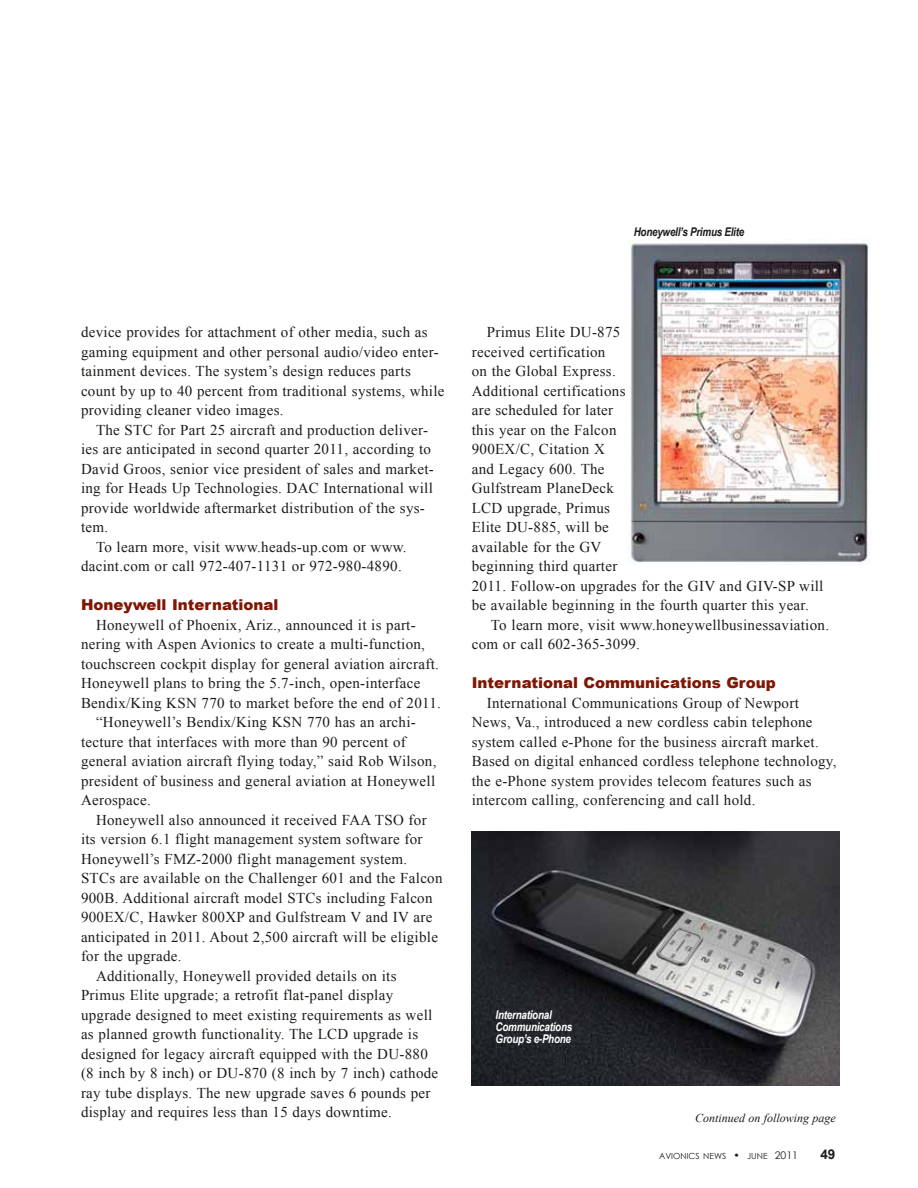
<style>
.page{position:relative;width:918px;height:1188px;background:#fff}
.page>*{position:absolute;margin:0;border:0;box-sizing:border-box;transform-origin:0 0}
.t1{font:15px/19.5px "Times New Roman";letter-spacing:.02em;color:#1c1c1a}
.t2{font:900 15px "Arial";color:#7e1805}
.t3{font:700 13.5px "Arial";color:#1c1c1a}
.t4{font:italic 700 12px/12px "Arial Narrow";letter-spacing:-.02em;color:#fff}
.t5{font:italic 12px "Times New Roman";color:#1c1c1a}
.t6{font:italic 700 12px "Arial Narrow";letter-spacing:-.02em;color:#1c1c1a}
.t7{font:8.4px "Century Gothic";color:#1c1c1a}
.s1{font-size:10.5px}
</style>
<div class="page">
<img style="left:628px;top:240px;width:242px;height:325px">
<img style="left:472px;top:832px;width:368px;height:253px">
<p class="t6" style="left:634px;top:223px;width:112px">Honeywell’s Primus Elite</p>
<p class="t1" style="left:81px;top:322px;width:365px">device provides for attachment of other media, such as gaming equipment and other personal audio/video enter&shy;tainment devices. The system’s design reduces parts count by up to 40 percent from traditional systems, while providing cleaner video images.</p>
<p class="t1" style="left:96px;top:420px;width:334px">The STC for Part 25 aircraft and production deliver-</p>
<p class="t1" style="left:81px;top:439px;width:352px">ies are anticipated in second quarter 2011, according to</p>
<p class="t1" style="left:81px;top:459px;width:354px">David Groos, senior vice president of sales and market-</p>
<p class="t1" style="left:81px;top:478px;width:353px">ing for Heads Up Technologies. DAC International will</p>
<p class="t1" style="left:81px;top:498px;width:345px">provide worldwide aftermarket distribution of the sys-</p>
<p class="t1" style="left:81px;top:517px;width:29px">tem.</p>
<p class="t1" style="left:96px;top:537px;width:312px">To learn more, visit www.heads-up.com or www.</p>
<p class="t1" style="left:81px;top:556px;width:322px">dacint.com or call 972-407-1131 or 972-980-4890.</p>
<p class="t2" style="left:81px;top:594px;width:199px">Honeywell International</p>
<p class="t1" style="left:96px;top:615px;width:321px">Honeywell of Phoenix, Ariz., announced it is part-</p>
<p class="t1" style="left:81px;top:634px;width:346px">nering with Aspen Avionics to create a multi-function,</p>
<p class="t1" style="left:81px;top:654px;width:360px">touchscreen cockpit display for general aviation aircraft.</p>
<p class="t1" style="left:81px;top:673px;width:341px">Honeywell plans to bring the 5.7-inch, open-interface</p>
<p class="t1" style="left:81px;top:693px;width:362px">Bendix/King KSN 770 to market before the end of 2011.</p>
<p class="t1" style="left:96px;top:712px;width:321px">“Honeywell’s Bendix/King KSN 770 has an archi-</p>
<p class="t1" style="left:81px;top:732px;width:326px">tecture that interfaces with more than 90 percent of</p>
<p class="t1" style="left:81px;top:751px;width:357px">general aviation aircraft flying today,” said Rob Wilson,</p>
<p class="t1" style="left:81px;top:771px;width:356px">president of business and general aviation at Honeywell</p>
<p class="t1" style="left:81px;top:790px;width:71px">Aerospace.</p>
<p class="t1" style="left:96px;top:810px;width:332px">Honeywell also announced it received FAA TSO for</p>
<p class="t1" style="left:81px;top:829px;width:343px">its version 6.1 flight management system software for</p>
<p class="t1" style="left:81px;top:849px;width:328px">Honeywell’s FMZ-2000 flight management system.</p>
<p class="t1" style="left:81px;top:868px;width:363px">STCs are available on the Challenger 601 and the Falcon</p>
<p class="t1" style="left:81px;top:888px;width:353px">900B. Additional aircraft model STCs including Falcon</p>
<p class="t1" style="left:81px;top:907px;width:353px">900EX/C, Hawker 800XP and Gulfstream V and IV are</p>
<p class="t1" style="left:81px;top:927px;width:359px">anticipated in 2011. About 2,500 aircraft will be eligible</p>
<p class="t1" style="left:81px;top:946px;width:102px">for the upgrade.</p>
<p class="t1" style="left:96px;top:966px;width:302px">Additionally, Honeywell provided details on its</p>
<p class="t1" style="left:81px;top:985px;width:314px">Primus Elite upgrade; a retrofit flat-panel display</p>
<p class="t1" style="left:81px;top:1005px;width:353px">upgrade designed to meet existing requirements as well</p>
<p class="t1" style="left:81px;top:1024px;width:339px">as planned growth functionality. The LCD upgrade is</p>
<p class="t1" style="left:81px;top:1044px;width:348px">designed for legacy aircraft equipped with the DU-880</p>
<p class="t1" style="left:81px;top:1063px;width:359px">(8 inch by 8 inch) or DU-870 (8 inch by 7 inch) cathode</p>
<p class="t1" style="left:81px;top:1083px;width:351px">ray tube displays. The new upgrade saves 6 pounds per</p>
<p class="t1" style="left:81px;top:1102px;width:312px">display and requires less than 15 days downtime.</p>
<p class="t1" style="left:487px;top:322px;width:135px">Primus Elite DU-875</p>
<p class="t1" style="left:472px;top:342px;width:135px">received certification</p>
<p class="t1" style="left:472px;top:361px;width:146px">on the Global Express.</p>
<p class="t1" style="left:472px;top:381px;width:155px">Additional certifications</p>
<p class="t1" style="left:472px;top:400px;width:143px">are scheduled for later</p>
<p class="t1" style="left:472px;top:420px;width:146px">this year on the Falcon</p>
<p class="t1" style="left:472px;top:439px;width:135px">900EX/C, Citation X</p>
<p class="t1" style="left:472px;top:459px;width:134px">and Legacy 600. The</p>
<p class="t1" style="left:472px;top:478px;width:144px">Gulfstream PlaneDeck</p>
<p class="t1" style="left:472px;top:498px;width:140px">LCD upgrade, Primus</p>
<p class="t1" style="left:472px;top:517px;width:139px">Elite DU-885, will be</p>
<p class="t1" style="left:472px;top:537px;width:131px">available for the GV</p>
<p class="t1" style="left:472px;top:556px;width:147px">beginning third quarter</p>
<p class="t1" style="left:472px;top:576px;width:353px">2011. Follow-on upgrades for the GIV and GIV-SP will</p>
<p class="t1" style="left:472px;top:595px;width:339px">be available beginning in the fourth quarter this year.</p>
<p class="t1" style="left:491px;top:615px;width:340px">To learn more, visit www.honeywellbusinessaviation.</p>
<p class="t1" style="left:472px;top:634px;width:170px">com or call 602-365-3099.</p>
<p class="t2" style="left:472px;top:672px;width:306px">International Communications Group</p>
<p class="t1" style="left:472px;top:693px;width:366px;text-indent:15px">International Communications Group of Newport News, Va., introduced a new cordless cabin telephone system called e-Phone for the business aircraft market.<br>Based on digital enhanced cordless telephone technology, the e-Phone system provides telecom features such as intercom calling, conferencing and call hold.</p>
<p class="t4" style="left:496px;top:1009px;width:78px">International<br>Communications<br>Group’s e-Phone</p>
<p class="t5" style="left:695px;top:1110px;width:142px">Continued on following page</p>
<p class="t7" style="left:659px;top:1150px;width:140px">AVIONICS NEWS <span class="s1">•</span> JUNE <span class="s1">2011</span></p>
<p class="t3" style="left:820px;top:1145px;width:17px">49</p>
</div>
